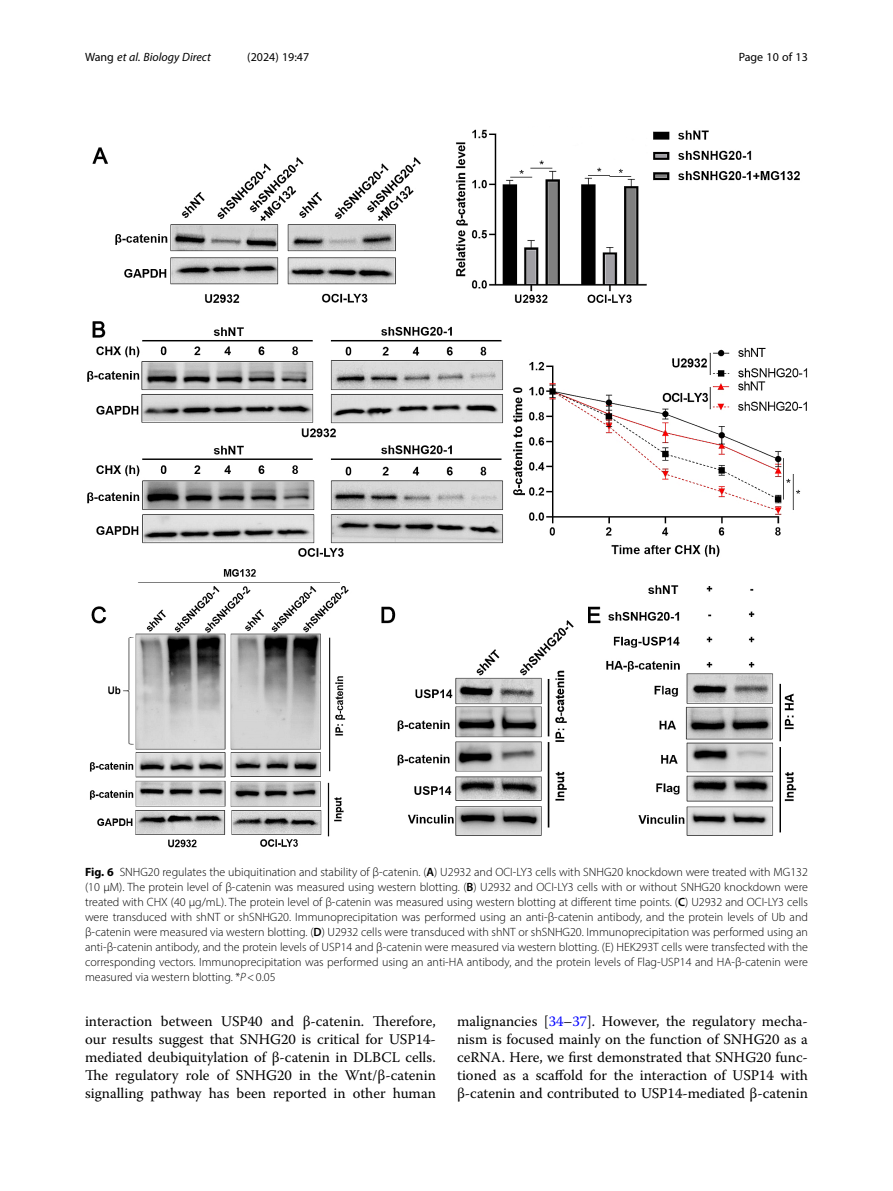
<style>
.page{position:relative;width:893px;height:1191px;background:#fff}
.page>*{position:absolute;margin:0;border:0;box-sizing:border-box;transform-origin:0 0}
.Body_Text_Indent{font:14.7px/18px "Warnock Pro";color:#000;text-align:justify}
.Figure_Caption{font:300 12px/15px "Myriad Pro";color:#000;text-align:justify}
.t1{font:italic 12px "Myriad Pro";color:#000}
.t2{font:12px "Myriad Pro";color:#000}
.s1{font-style:normal}
.s2{font-weight:700}
.s3{font-weight:600}
.s4{font-style:italic}
.s5{color:#00f}
</style>
<div class="page">
<img style="left:87px;top:129px;width:721px;height:719px">
<p class="t1" style="left:85px;top:50px;width:127px"><span class="s1">Wang</span> et al. Biology Direct</p>
<p class="t2" style="left:247px;top:50px;width:63px">(2024) 19:47</p>
<p class="t2" style="left:739px;top:50px;width:71px">Page 10 of 13</p>
<p class="Figure_Caption" style="left:85px;top:864px;width:724px"><span class="s2">Fig. 6</span> SNHG20 regulates the ubiquitination and stability of β-catenin. (<span class="s3">A</span>) U2932 and OCI-LY3 cells with SNHG20 knockdown were treated with MG132 (10 µM). The protein level of β-catenin was measured using western blotting. (<span class="s3">B</span>) U2932 and OCI-LY3 cells with or without SNHG20 knockdown were treated with CHX (40 µg/mL). The protein level of β-catenin was measured using western blotting at different time points. (<span class="s3">C</span>) U2932 and OCI-LY3 cells were transduced with shNT or shSNHG20. Immunoprecipitation was performed using an anti-β-catenin antibody, and the protein levels of Ub and β-catenin were measured via western blotting. (<span class="s3">D</span>) U2932 cells were transduced with shNT or shSNHG20. Immunoprecipitation was performed using an anti-β-catenin antibody, and the protein levels of USP14 and β-catenin were measured via western blotting. (E) HEK293T cells were transfected with the corresponding vectors. Immunoprecipitation was performed using an anti-HA antibody, and the protein levels of Flag-USP14 and HA-β-catenin were measured via western blotting. *<span class="s4">P</span>&lt;0.05</p>
<p class="Body_Text_Indent" style="left:85px;top:1012px;width:352px">interaction between USP40 and β-catenin. Therefore, our results suggest that SNHG20 is critical for USP14- mediated deubiquitylation of β-catenin in DLBCL cells.<br>The regulatory role of SNHG20 in the Wnt/β-catenin signalling pathway has been reported in other human</p>
<p class="Body_Text_Indent" style="left:457px;top:1012px;width:352px">malignancies [<span class="s5">34</span>–<span class="s5">37</span>]. However, the regulatory mecha&shy;nism is focused mainly on the function of SNHG20 as a ceRNA. Here, we first demonstrated that SNHG20 func&shy;tioned as a scaffold for the interaction of USP14 with β-catenin and contributed to USP14-mediated β-catenin</p>
</div>
